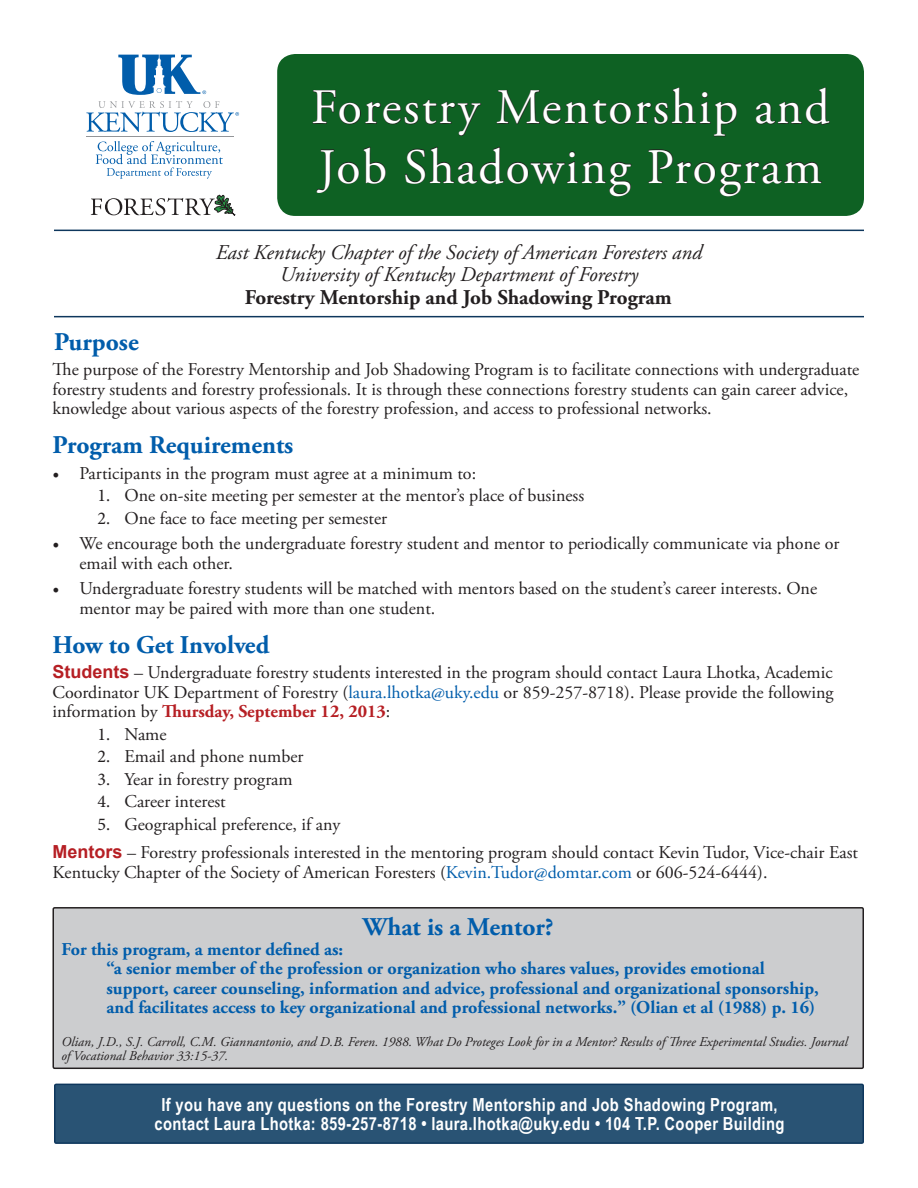
<style>
.page{position:relative;width:918px;height:1188px;background:#fff}
.page>*{position:absolute;margin:0;border:0;box-sizing:border-box;transform-origin:0 0}
.t1{font:49.5px/59.4px "Adobe Garamond Pro";letter-spacing:.04em;color:#fff}
.t2{font:700 25.5px "Adobe Garamond Pro";color:#015dab}
.t3{font:italic 21px/22.5px "Adobe Garamond Pro";color:#231f20;text-align:center}
.t4{font:700 21px "Adobe Garamond Pro";color:#231f20}
.t5{font:18px/19.5px "Adobe Garamond Pro";color:#231f20}
.t6{font:700 18px/19.5px "Adobe Garamond Pro";color:#015dab}
.t7{font:700 18px/19.5px "Arial Narrow";letter-spacing:.02em;color:#fff;text-align:center}
.t8{font:italic 13.5px/13.5px "Adobe Garamond Pro";color:#231f20}
.s1{font-family:"Minion Pro"}
.s2{font-family:"Arial";font-weight:700;color:#b61f24}
.s3{color:#015dab}
.s4{font-weight:700;color:#b61f24}
</style>
<div class="page">
<div style="left:277px;top:54px;width:587px;height:162px;background:#0e6123;border-radius:18px"></div>
<svg style="left:312px;top:87px;width:518px;height:129px"></svg>
<div style="left:53px;top:908px;width:810px;height:160px;background:#cccdcf;border-radius:2px"></div>
<div style="left:52px;top:907px;width:812px;height:162px;border:2px solid #231f20;border-radius:2px"></div>
<div style="left:55px;top:1084px;width:808px;height:59px;background:#295374;border-radius:2px"></div>
<div style="left:54px;top:1084px;width:810px;height:60px;border:2px solid #0e375d;border-radius:2px"></div>
<hr style="left:54px;top:230px;width:810px;height:1px;background:#0e375d">
<hr style="left:54px;top:316px;width:810px;height:1px;background:#0e375d">
<hr style="left:86px;top:137px;width:148px;height:1px;background:#939598">
<svg style="left:86px;top:101px;width:153px;height:31px"></svg>
<svg style="left:118px;top:55px;width:88px;height:40px"></svg>
<svg style="left:96px;top:141px;width:127px;height:38px"></svg>
<svg style="left:91px;top:195px;width:144px;height:21px"></svg>
<h1 class="t1" style="left:311px;top:80px;width:520px">Forestry Mentorship and<br>Job Shadowing Program</h1>
<p class="t3" style="left:216px;top:241px;width:488px">East Kentucky Chapter of the Society of American Foresters and<br>University of Kentucky Department of Forestry</p>
<p class="t4" style="left:245px;top:285px;width:429px">Forestry Mentorship and Job Shadowing Program</p>
<h2 class="t2" style="left:54px;top:327px;width:86px">Purpose</h2>
<p class="t5" style="left:52px;top:360px;width:808px">The purpose of the Forestry Mentorship and Job Shadowing Program is to facilitate connections with undergraduate forestry students and forestry professionals. It is through these connections forestry students can gain career advice, knowledge about various aspects of the forestry profession, and access to professional networks.</p>
<h2 class="t2" style="left:52px;top:430px;width:242px">Program Requirements</h2>
<p class="t5" style="left:52px;top:464px;width:425px"><span class="s1">•</span> Participants in the program must agree at a minimum to:</p>
<p class="t5" style="left:98px;top:486px;width:488px"><span class="s1">1.</span> One on-site meeting per semester at the mentor’s place of business</p>
<p class="t5" style="left:98px;top:509px;width:291px"><span class="s1">2.</span> One face to face meeting per semester</p>
<p class="t5" style="left:80px;top:534px;width:761px;text-indent:-27px"><span class="s1">•</span> We encourage both the undergraduate forestry student and mentor to periodically communicate via phone or email with each other.</p>
<p class="t5" style="left:80px;top:579px;width:739px;text-indent:-27px"><span class="s1">•</span> Undergraduate forestry students will be matched with mentors based on the student’s career interests. One mentor may be paired with more than one student.</p>
<h2 class="t2" style="left:52px;top:630px;width:218px">How to Get Involved</h2>
<p class="t5" style="left:52px;top:663px;width:783px;text-align:justify"><span class="s2">Students</span> – Undergraduate forestry students interested in the program should contact Laura Lhotka, Academic Coordinator UK Department of Forestry (<span class="s3">laura.lhotka@uky.edu</span> or 859-257-8718). Please provide the following information by <span class="s4">Thursday, September 12, 2013</span>:</p>
<p class="t5" style="left:98px;top:725px;width:71px"><span class="s1">1.</span> Name</p>
<p class="t5" style="left:98px;top:747px;width:207px"><span class="s1">2.</span> Email and phone number</p>
<p class="t5" style="left:98px;top:770px;width:197px"><span class="s1">3.</span> Year in forestry program</p>
<p class="t5" style="left:98px;top:792px;width:130px"><span class="s1">4.</span> Career interest</p>
<p class="t5" style="left:52px;top:810px;width:807px;line-height:28.5px;text-indent:45px"><span class="s1">5.</span> Geographical preference, if any<br><span class="s2">Mentors</span> – Forestry professionals interested in the mentoring program should contact Kevin Tudor, Vice-chair East</p>
<p class="t5" style="left:52px;top:863px;width:717px">Kentucky Chapter of the Society of American Foresters (<span class="s3">Kevin.Tudor@domtar.com</span> or 606-524-6444).</p>
<h2 class="t2" style="left:363px;top:912px;width:192px">What is a Mentor?</h2>
<p class="t6" style="left:106px;top:939px;width:714px;text-indent:-45px">For this program, a mentor defined as:<br>“a senior member of the profession or organization who shares values, provides emotional support, career counseling, information and advice, professional and organizational sponsorship, and facilitates access to key organizational and professional networks.” (Olian et al (1988) p. 16)</p>
<p class="t8" style="left:62px;top:1035px;width:788px">Olian, J.D., S.J. Carroll, C.M. Giannantonio, and D.B. Feren. 1988. What Do Proteges Look for in a Mentor? Results of Three Experimental Studies. Journal of Vocational Behavior 33:15-37.</p>
<p class="t7" style="left:155px;top:1094px;width:631px">If you have any questions on the Forestry Mentorship and Job Shadowing Program, contact Laura Lhotka: 859-257-8718 • laura.lhotka@uky.edu • 104 T.P. Cooper Building</p>
</div>
